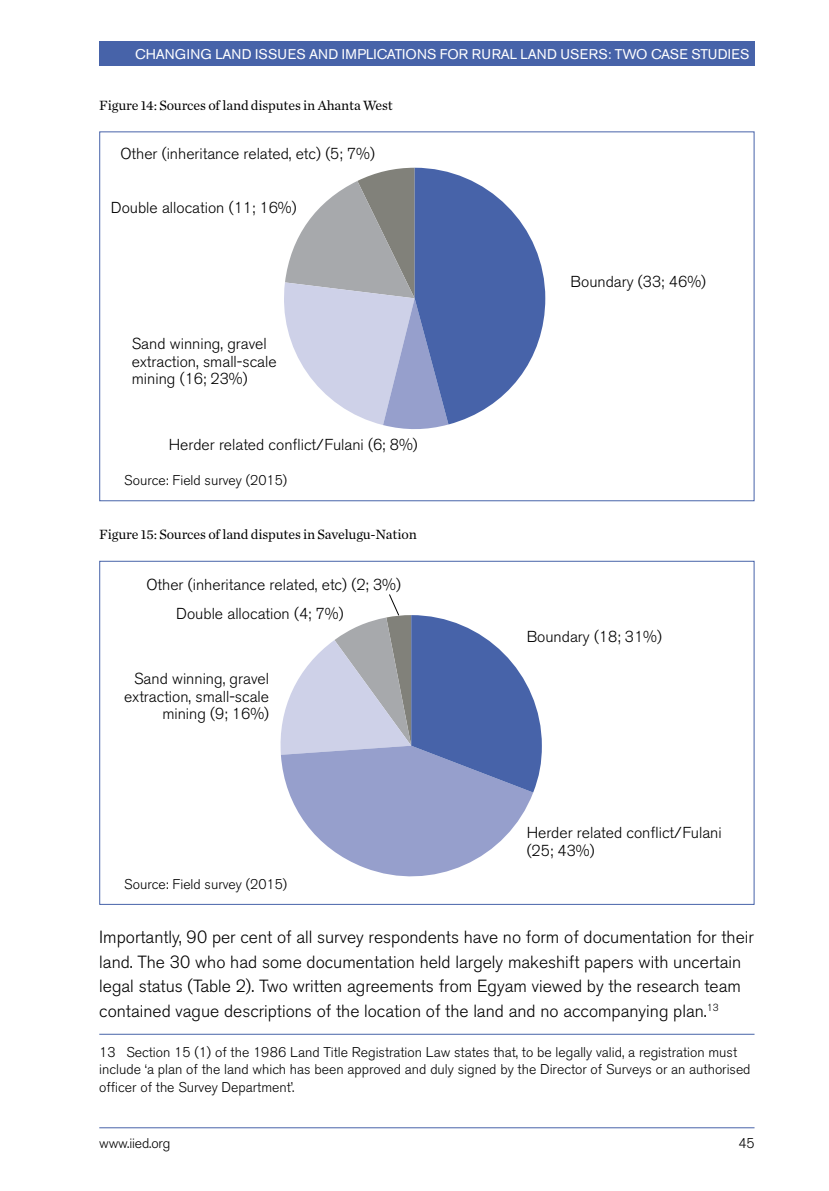
<style>
.page{position:relative;width:829px;height:1191px;background:#fff}
.page>*{position:absolute;margin:0;border:0;box-sizing:border-box;transform-origin:0 0}
.t1{font:300 17.5px/24.5px "Akzidenz Grotesk BE";color:#000}
.t2{font:300 15.75px/17.5px "Akzidenz Grotesk BE";color:#000}
.t3{font:300 14px/17.5px "Akzidenz Grotesk BE";color:#000}
.t4{font:14px "Chronicle Text G1";letter-spacing:-.01em;color:#000}
.t5{font:14px "Akzidenz Grotesk BE";letter-spacing:.01em;color:#fff}
</style>
<div class="page">
<div style="left:99px;top:41px;width:655px;height:25px;background:#4763a9"></div>
<hr style="left:99px;top:1127px;width:655px;height:1px;background:#4763a9">
<hr style="left:99px;top:1033px;width:655px;height:1px;background:#4763a9">
<svg style="left:284px;top:168px;width:261px;height:261px"></svg>
<svg style="left:280px;top:594px;width:261px;height:282px"></svg>
<p class="t5" style="left:135px;top:46px;width:615px">CHANGING LAND ISSUES AND IMPLICATIONS FOR RURAL LAND USERS: TWO CASE STUDIES</p>
<p class="t4" style="left:99px;top:95px;width:295px">Figure 14: Sources of land disputes in Ahanta West</p>
<p class="t2" style="left:120px;top:145px;width:256px">Other (inheritance related, etc) (5; 7%)</p>
<p class="t2" style="left:111px;top:199px;width:187px">Double allocation (11; 16%)</p>
<p class="t2" style="left:132px;top:335px;width:146px">Sand winning, gravel extraction, small-scale mining (16; 23%)</p>
<p class="t2" style="left:169px;top:436px;width:250px">Herder related conflict/Fulani (6; 8%)</p>
<p class="t3" style="left:124px;top:471px;width:165px">Source: Field survey (2015)</p>
<p class="t4" style="left:99px;top:524px;width:319px">Figure 15: Sources of land disputes in Savelugu-Nation</p>
<p class="t2" style="left:146px;top:576px;width:256px">Other (inheritance related, etc) (2; 3%)</p>
<p class="t2" style="left:176px;top:605px;width:169px">Double allocation (4; 7%)</p>
<p class="t2" style="left:124px;top:670px;width:146px;text-align:right">Sand winning, gravel extraction, small-scale mining (9; 16%)</p>
<p class="t2" style="left:570px;top:273px;width:137px">Boundary (33; 46%)</p>
<p class="t2" style="left:526px;top:628px;width:137px">Boundary (18; 31%)</p>
<p class="t2" style="left:526px;top:824px;width:196px">Herder related conflict/Fulani (25; 43%)</p>
<p class="t3" style="left:124px;top:875px;width:165px">Source: Field survey (2015)</p>
<p class="t1" style="left:99px;top:925px;width:656px">Importantly, 90 per cent of all survey respondents have no form of documentation for their land. The 30 who had some documentation held largely makeshift papers with uncertain legal status (Table 2). Two written agreements from Egyam viewed by the research team contained vague descriptions of the location of the land and no accompanying plan.<sup>13</sup></p>
<p class="t3" style="left:99px;top:1043px;width:652px">13 Section 15 (1) of the 1986 Land Title Registration Law states that, to be legally valid, a registration must include ‘a plan of the land which has been approved and duly signed by the Director of Surveys or an authorised officer of the Survey Department’.</p>
<p class="t3" style="left:99px;top:1134px;width:73px">www.iied.org</p>
<p class="t3" style="left:738px;top:1134px;width:18px">45</p>
</div>
